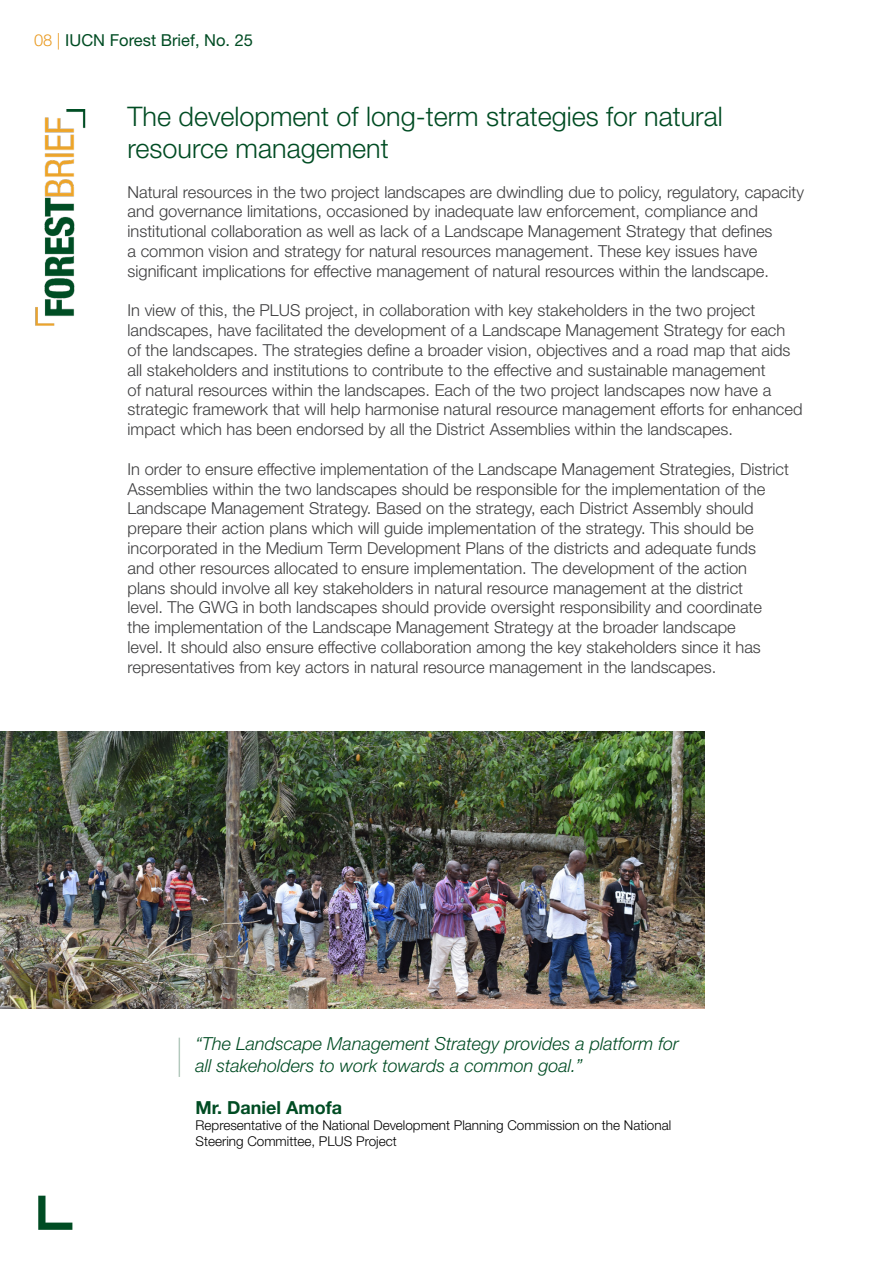
<style>
.page{position:relative;width:893px;height:1263px;background:#fff}
.page>*{position:absolute;margin:0;border:0;box-sizing:border-box;transform-origin:0 0}
.Paragraph_style{font:300 27px/32.4px "Helvetica Neue LT Std";color:#004c23}
.t1{font:italic 300 18px/21.6px "Helvetica Neue LT Std";color:#004c23}
.t2{font:700 18px "Helvetica Neue LT Std";color:#004c23}
.Paragraph_style-2{font:300 16.5px/19.8px "Helvetica Neue LT Std";color:#3e3e3f}
.t3{font:16.5px "Helvetica Neue LT Std";color:#004c23}
.t4{font:300 13.5px/16.2px "Helvetica Neue LT Std";color:#000}
.s1{font-weight:300;color:#e99a21}
</style>
<div class="page">
<img style="left:35px;top:109px;width:51px;height:217px">
<svg style="left:38px;top:1196px;width:34px;height:34px"></svg>
<img style="left:0;top:731px;width:704px;height:278px">
<hr style="left:179px;top:1038px;width:1px;height:39px;background:#004c23">
<p class="t3" style="left:34px;top:30px;width:221px"><span class="s1">08 |</span> IUCN Forest Brief, No. 25</p>
<p class="Paragraph_style" style="left:128px;top:99px;width:597px">The development of long-term strategies for natural resource management</p>
<p class="Paragraph_style-2" style="left:128px;top:181px;width:678px">Natural resources in the two project landscapes are dwindling due to policy, regulatory, capacity and governance limitations, occasioned by inadequate law enforcement, compliance and institutional collaboration as well as lack of a Landscape Management Strategy that defines<br>a common vision and strategy for natural resources management. These key issues have significant implications for effective management of natural resources within the landscape.</p>
<p class="Paragraph_style-2" style="left:128px;top:300px;width:676px">In view of this, the PLUS project, in collaboration with key stakeholders in the two project landscapes, have facilitated the development of a Landscape Management Strategy for each of the landscapes. The strategies define a broader vision, objectives and a road map that aids all stakeholders and institutions to contribute to the effective and sustainable management<br>of natural resources within the landscapes. Each of the two project landscapes now have a strategic framework that will help harmonise natural resource management efforts for enhanced impact which has been endorsed by all the District Assemblies within the landscapes.</p>
<p class="Paragraph_style-2" style="left:128px;top:459px;width:663px">In order to ensure effective implementation of the Landscape Management Strategies, District Assemblies within the two landscapes should be responsible for the implementation of the Landscape Management Strategy. Based on the strategy, each District Assembly should prepare their action plans which will guide implementation of the strategy. This should be incorporated in the Medium Term Development Plans of the districts and adequate funds<br>and other resources allocated to ensure implementation. The development of the action plans should involve all key stakeholders in natural resource management at the district<br>level. The GWG in both landscapes should provide oversight responsibility and coordinate<br>the implementation of the Landscape Management Strategy at the broader landscape<br>level. It should also ensure effective collaboration among the key stakeholders since it has representatives from key actors in natural resource management in the landscapes.</p>
<p class="t1" style="left:196px;top:1033px;width:485px">“The Landscape Management Strategy provides a platform for all stakeholders to work towards a common goal.”</p>
<p class="t2" style="left:196px;top:1096px;width:148px">Mr. Daniel Amofa</p>
<p class="t4" style="left:196px;top:1116px;width:477px">Representative of the National Development Planning Commission on the National<br>Steering Committee, PLUS Project</p>
</div>
